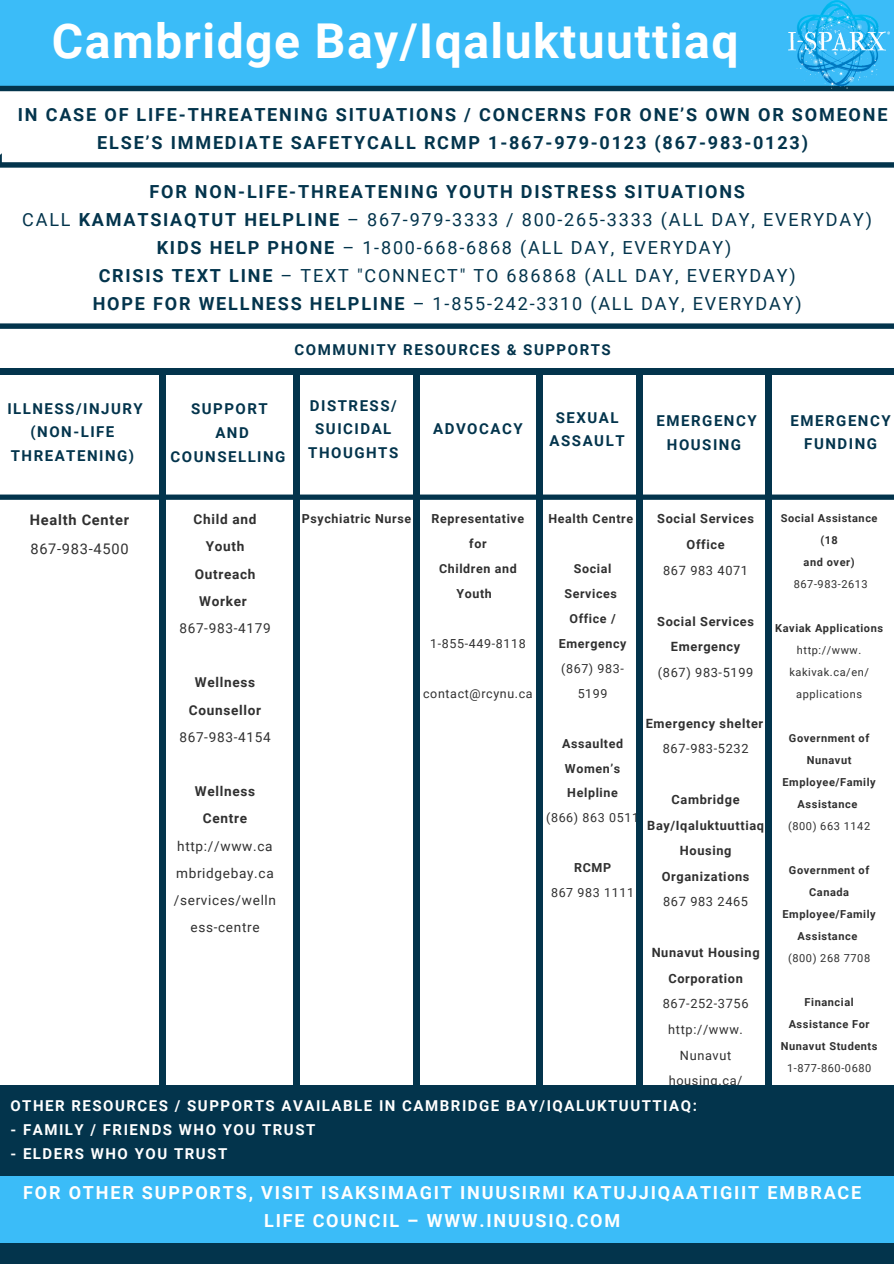
<style>
.page{position:relative;width:894px;height:1264px;background:#fff}
.page>*{position:absolute;margin:0;border:0;box-sizing:border-box;transform-origin:0 0}
.t1{font:700 48px "Roboto";letter-spacing:.03em;color:#fff}
.t2{font:18px "Roboto";letter-spacing:.1em;color:#03344c}
.t3{font:700 18px/28.2px "Roboto";letter-spacing:.1em;color:#03344c;text-align:center}
.t4{font:700 18px/28.2px "Roboto";letter-spacing:.1em;color:#fff;text-align:center}
.t5{font:700 15px/23.7px "Roboto";letter-spacing:.1em;color:#03344c;text-align:center}
.t6{font:700 15px "Roboto";letter-spacing:.1em;color:#fff}
.t7{font:700 14.55px "Roboto";letter-spacing:.05em;color:#303030}
.t8{font:14.55px "Roboto";letter-spacing:.05em;color:#303030}
.t9{font:13.65px/27.2px "Roboto";letter-spacing:.05em;color:#303030;text-align:center}
.t10{font:700 13.65px/27.2px "Roboto";letter-spacing:.05em;color:#303030;text-align:center}
.t11{font:700 12.75px/25.5px "Roboto";letter-spacing:.05em;color:#303030;text-align:center}
.t12{font:12.75px "Roboto";letter-spacing:.05em;color:#303030}
.t13{font:700 12.45px/24.9px "Roboto";letter-spacing:.05em;color:#303030;text-align:center}
.t14{font:12.45px "Roboto";letter-spacing:.05em;color:#303030}
.t15{font:700 10.95px/22px "Roboto";letter-spacing:.05em;color:#303030;text-align:center}
.t16{font:10.95px "Roboto";letter-spacing:.05em;color:#303030}
.s1{font-weight:700}
.s2{font-weight:400}
</style>
<div class="page">
<div style="left:0;top:0;width:893px;height:90px;background:#3bbcf8"></div>
<svg style="left:0;top:85px;width:893px;height:7px;background:#265a73"></svg>
<svg style="left:0;top:153px;width:893px;height:15px"></svg>
<svg style="left:0;top:486px;width:893px;height:22px"></svg>
<div style="left:159px;top:375px;width:7px;height:888px;background:#03344c"></div>
<div style="left:294px;top:375px;width:6px;height:888px;background:#03344c"></div>
<div style="left:413px;top:375px;width:6px;height:888px;background:#03344c"></div>
<div style="left:536px;top:371px;width:6px;height:892px;background:#03344c"></div>
<div style="left:636px;top:371px;width:6px;height:892px;background:#03344c"></div>
<div style="left:765px;top:371px;width:6px;height:892px;background:#03344c"></div>
<div style="left:0;top:368px;width:893px;height:6px;background:#03344c"></div>
<svg style="left:0;top:323px;width:893px;height:6px;background:#1a465c"></svg>
<div style="left:0;top:1241px;width:893px;height:22px;background:#03344c"></div>
<img style="left:788px;top:0;width:101px;height:89px">
<div style="left:0;top:1175px;width:893px;height:67px;background:#3bbcf8"></div>
<div style="left:0;top:1084px;width:893px;height:91px;background:#03344c"></div>
<p class="t1" style="left:52px;top:13px;width:687px">Cambridge Bay/Iqaluktuuttiaq</p>
<p class="t3" style="left:18px;top:100px;width:870px">IN CASE OF LIFE-THREATENING SITUATIONS / CONCERNS FOR ONE’S OWN OR SOMEONE<br>ELSE’S IMMEDIATE SAFETYCALL RCMP 1-867-979-0123 (867-983-0123)</p>
<p class="t3" style="left:149px;top:177px;width:597px">FOR NON-LIFE-THREATENING YOUTH DISTRESS SITUATIONS</p>
<p class="t2" style="left:22px;top:209px;width:851px">CALL <span class="s1">KAMATSIAQTUT HELPLINE</span> – 867-979-3333 / 800-265-3333 (ALL DAY, EVERYDAY)</p>
<p class="t2" style="left:157px;top:237px;width:576px"><span class="s1">KIDS HELP PHONE</span> – 1-800-668-6868 (ALL DAY, EVERYDAY)</p>
<p class="t2" style="left:99px;top:265px;width:698px"><span class="s1">CRISIS TEXT LINE</span> – TEXT "CONNECT" TO 686868 (ALL DAY, EVERYDAY)</p>
<p class="t2" style="left:93px;top:293px;width:710px"><span class="s1">HOPE FOR WELLNESS HELPLINE</span> – 1-855-242-3310 (ALL DAY, EVERYDAY)</p>
<p class="t5" style="left:7px;top:397px;width:137px">ILLNESS/INJURY (NON-LIFE<br>THREATENING)</p>
<p class="t5" style="left:294px;top:338px;width:317px">COMMUNITY RESOURCES &amp; SUPPORTS</p>
<p class="t5" style="left:191px;top:397px;width:78px">SUPPORT</p>
<p class="t5" style="left:171px;top:421px;width:116px">AND<br>COUNSELLING</p>
<p class="t5" style="left:310px;top:394px;width:88px">DISTRESS/</p>
<p class="t5" style="left:308px;top:417px;width:91px">SUICIDAL<br>THOUGHTS</p>
<p class="t5" style="left:433px;top:417px;width:91px">ADVOCACY</p>
<p class="t5" style="left:549px;top:405px;width:76px">SEXUAL<br>ASSAULT</p>
<p class="t5" style="left:656px;top:409px;width:101px">EMERGENCY<br>HOUSING</p>
<p class="t5" style="left:790px;top:408px;width:101px">EMERGENCY<br>FUNDING</p>
<p class="t7" style="left:30px;top:511px;width:101px">Health Center</p>
<p class="t8" style="left:30px;top:541px;width:100px">867-983-4500</p>
<p class="t10" style="left:194px;top:506px;width:64px">Child and<br>Youth</p>
<p class="t10" style="left:195px;top:560px;width:62px">Outreach<br>Worker</p>
<p class="t9" style="left:179px;top:614px;width:93px">867-983-4179</p>
<p class="t10" style="left:189px;top:669px;width:74px">Wellness<br>Counsellor</p>
<p class="t9" style="left:179px;top:723px;width:93px">867-983-4154</p>
<p class="t10" style="left:195px;top:778px;width:62px">Wellness<br>Centre</p>
<p class="t9" style="left:174px;top:832px;width:104px">http://www.ca mbridgebay.ca /services/welln ess-centre</p>
<p class="t13" style="left:302px;top:506px;width:111px">Psychiatric Nurse</p>
<p class="t13" style="left:431px;top:506px;width:94px">Representative for</p>
<p class="t13" style="left:439px;top:556px;width:79px">Children and<br>Youth</p>
<p class="t14" style="left:430px;top:636px;width:97px">1-855-449-8118</p>
<p class="t14" style="left:423px;top:686px;width:111px">contact@rcynu.ca</p>
<p class="t13" style="left:548px;top:506px;width:86px">Health Centre</p>
<p class="t13" style="left:564px;top:556px;width:54px">Social<br>Services</p>
<p class="t13" style="left:558px;top:606px;width:69px">Office /<br>Emergency</p>
<p class="t14" style="left:561px;top:661px;width:64px">(867) 983-</p>
<p class="t14" style="left:577px;top:686px;width:31px">5199</p>
<p class="t13" style="left:562px;top:731px;width:63px;text-align:left">Assaulted<br>Women’s<br>Helpline</p>
<p class="t14" style="left:546px;top:810px;width:94px">(866) 863 0511</p>
<p class="t13" style="left:574px;top:855px;width:38px">RCMP</p>
<p class="t14" style="left:551px;top:885px;width:84px">867 983 1111</p>
<p class="t11" style="left:657px;top:506px;width:98px">Social Services<br>Office</p>
<p class="t12" style="left:663px;top:562px;width:86px">867 983 4071</p>
<p class="t11" style="left:657px;top:608px;width:98px">Social Services<br>Emergency</p>
<p class="t12" style="left:657px;top:664px;width:97px">(867) 983-5199</p>
<p class="t11" style="left:645px;top:710px;width:119px">Emergency shelter</p>
<p class="t12" style="left:662px;top:741px;width:87px">867-983-5232</p>
<p class="t11" style="left:647px;top:787px;width:118px">Cambridge<br>Bay/Iqaluktuuttiaq<br>Housing<br>Organizations</p>
<p class="t12" style="left:663px;top:894px;width:86px">867 983 2465</p>
<p class="t11" style="left:651px;top:940px;width:109px">Nunavut Housing<br>Corporation</p>
<p class="t12" style="left:662px;top:996px;width:87px">867-252-3756</p>
<p class="t12" style="left:668px;top:1022px;width:76px">http://www.</p>
<p class="t12" style="left:679px;top:1047px;width:53px">Nunavut</p>
<p class="t12" style="left:668px;top:1073px;width:75px">housing.ca/</p>
<p class="t6" style="left:10px;top:1097px;width:687px">OTHER RESOURCES / SUPPORTS AVAILABLE IN CAMBRIDGE BAY/IQALUKTUUTTIAQ:</p>
<p class="t6" style="left:10px;top:1121px;width:306px">- FAMILY / FRIENDS WHO YOU TRUST</p>
<p class="t6" style="left:10px;top:1144px;width:218px">- ELDERS WHO YOU TRUST</p>
<p class="t15" style="left:780px;top:507px;width:98px">Social Assistance (18</p>
<p class="t15" style="left:803px;top:551px;width:53px">and over)</p>
<p class="t16" style="left:793px;top:577px;width:75px">867-983-2613</p>
<p class="t15" style="left:775px;top:617px;width:109px">Kaviak Applications</p>
<p class="t16" style="left:796px;top:643px;width:66px">http://www.</p>
<p class="t16" style="left:789px;top:666px;width:81px">kakivak.ca/en/</p>
<p class="t16" style="left:796px;top:688px;width:67px">applications</p>
<p class="t15" style="left:782px;top:727px;width:95px">Government of<br>Nunavut<br>Employee/Family<br>Assistance</p>
<p class="t16" style="left:787px;top:820px;width:83px">(800) 663 1142</p>
<p class="t15" style="left:782px;top:859px;width:95px">Government of<br>Canada<br>Employee/Family<br>Assistance</p>
<p class="t16" style="left:787px;top:952px;width:83px">(800) 268 7708</p>
<p class="t15" style="left:780px;top:991px;width:98px">Financial<br>Assistance For<br>Nunavut Students<br><span class="s2">1-877-860-0680</span></p>
<p class="t4" style="left:23px;top:1178px;width:839px">FOR OTHER SUPPORTS, VISIT ISAKSIMAGIT INUUSIRMI KATUJJIQAATIGIIT EMBRACE<br>LIFE COUNCIL – WWW.INUUSIQ.COM</p>
</div>
